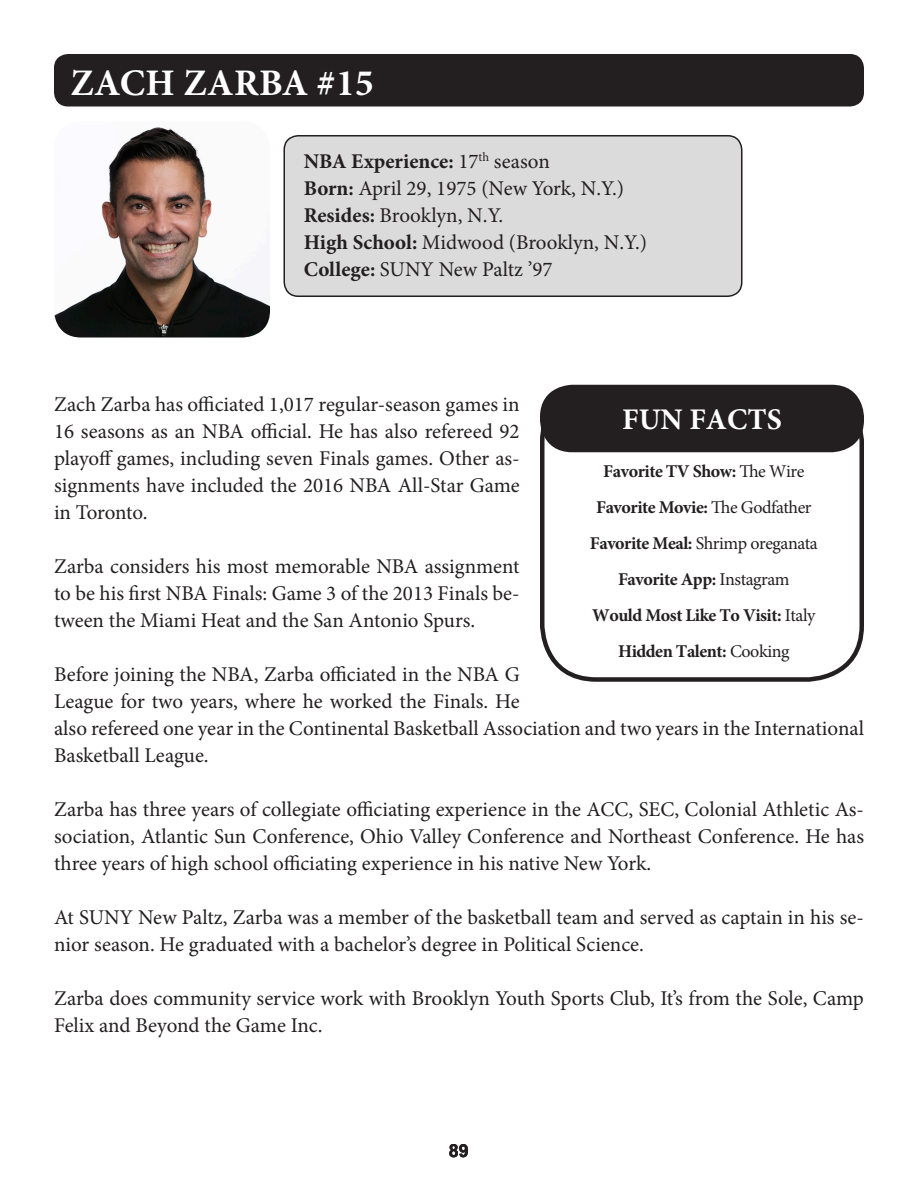
<style>
.page{position:relative;width:918px;height:1188px;background:#fff}
.page>*{position:absolute;margin:0;border:0;box-sizing:border-box;transform-origin:0 0}
.t1{font:700 37.5px "Minion Pro";letter-spacing:.01em;color:#fff}
.t2{font:700 30px "Minion Pro";color:#fff}
.t3{font:21px/27px "Minion Pro";color:#231f20;text-align:justify}
.t4{font:700 21px "Minion Pro";color:#231f20}
.t5{font:700 18px "Minion Pro";letter-spacing:-.025em;color:#231f20}
.t6{font:18px "Minion Pro";letter-spacing:-.025em;color:#231f20}
.t7{font:700 18px "Arial";color:#231f20}
.s1{font-weight:400}
.s2{font-weight:700}
</style>
<div class="page">
<div style="left:284px;top:136px;width:458px;height:160px;background:#dbdbdb;border-radius:14px"></div>
<div style="left:284px;top:135px;width:459px;height:162px;border:2px solid #231f20;border-radius:14px"></div>
<img style="left:54px;top:127px;width:216px;height:211px">
<div style="left:540px;top:386px;width:324px;height:296px;border:4px solid #231f20;border-radius:54px"></div>
<div style="left:542px;top:387px;width:320px;height:63px;background:#231f20;border-radius:30px"></div>
<div style="left:540px;top:385px;width:324px;height:67px;border:4px solid #231f20;border-radius:30px"></div>
<div style="left:54px;top:54px;width:810px;height:52px;background:#231f20;border-radius:14px"></div>
<p class="t1" style="left:70px;top:56px;width:305px">ZACH ZARBA #15</p>
<p class="t4" style="left:304px;top:147px;width:248px">NBA Experience: <span class="s1">17</span><sup>th</sup> <span class="s1">season</span></p>
<p class="t3" style="left:304px;top:175px;width:322px"><span class="s2">Born:</span> April 29, 1975 (New York, N.Y.)</p>
<p class="t3" style="left:304px;top:202px;width:201px"><span class="s2">Resides:</span> Brooklyn, N.Y.</p>
<p class="t3" style="left:304px;top:229px;width:345px"><span class="s2">High School:</span> Midwood (Brooklyn, N.Y.)</p>
<p class="t3" style="left:304px;top:256px;width:250px"><span class="s2">College:</span> SUNY New Paltz ’97</p>
<p class="t3" style="left:54px;top:391px;width:467px">Zach Zarba has officiated 1,017 regular-season games in 16 seasons as an NBA official. He has also refereed 92 playoff games, including seven Finals games. Other as&shy;signments have included the 2016 NBA All-Star Game in Toronto.</p>
<p class="t3" style="left:54px;top:553px;width:467px">Zarba considers his most memorable NBA assignment to be his first NBA Finals: Game 3 of the 2013 Finals be&shy;tween the Miami Heat and the San Antonio Spurs.</p>
<p class="t3" style="left:54px;top:661px;width:812px;text-align:left">Before joining the NBA, Zarba officiated in the NBA G<br>League for two years, where he worked the Finals. He<br>also refereed one year in the Continental Basketball Association and two years in the International Basketball League.</p>
<p class="t3" style="left:54px;top:796px;width:812px">Zarba has three years of collegiate officiating experience in the ACC, SEC, Colonial Athletic As&shy;sociation, Atlantic Sun Conference, Ohio Valley Conference and Northeast Conference. He has three years of high school officiating experience in his native New York.</p>
<p class="t3" style="left:54px;top:904px;width:812px">At SUNY New Paltz, Zarba was a member of the basketball team and served as captain in his se&shy;nior season. He graduated with a bachelor’s degree in Political Science.</p>
<p class="t3" style="left:54px;top:985px;width:811px">Zarba does community service work with Brooklyn Youth Sports Club, It’s from the Sole, Camp<br>Felix and Beyond the Game Inc.</p>
<p class="t2" style="left:622px;top:398px;width:161px">FUN FACTS</p>
<p class="t5" style="left:603px;top:458px;width:203px">Favorite TV Show: <span class="s1">The Wire</span></p>
<p class="t5" style="left:596px;top:494px;width:217px">Favorite Movie: <span class="s1">The Godfather</span></p>
<p class="t6" style="left:590px;top:531px;width:229px"><span class="s2">Favorite Meal:</span> Shrimp oreganata</p>
<p class="t5" style="left:618px;top:566px;width:173px">Favorite App: <span class="s1">Instagram</span></p>
<p class="t5" style="left:592px;top:602px;width:225px">Would Most Like To Visit: <span class="s1">Italy</span></p>
<p class="t5" style="left:618px;top:638px;width:173px">Hidden Talent: <span class="s1">Cooking</span></p>
<p class="t7" style="left:449px;top:1138px;width:22px">89</p>
</div>
